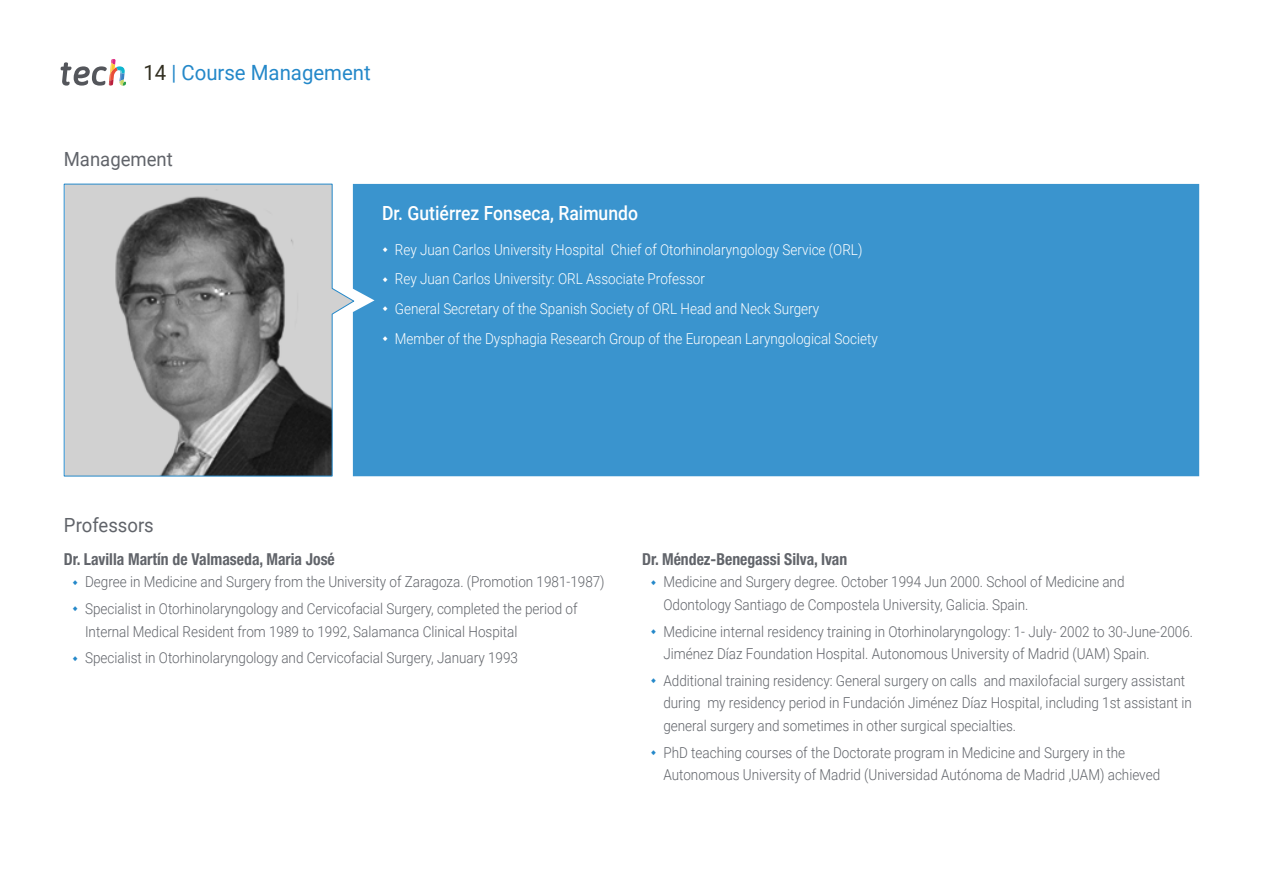
<style>
.page{position:relative;width:1263px;height:893px;background:#fff}
.page>*{position:absolute;margin:0;border:0;box-sizing:border-box;transform-origin:0 0}
.t1{font:21px "Roboto";color:#2488c9}
.t2{font:500 19.5px "Roboto";color:#fff;scale:.9 1}
.t3{font:19.5px "Roboto";color:#61646a;scale:.95 1}
.t4{font:700 condensed 16.5px "Helvetica Neue LT Std";color:#61646a;scale:.95 1}
.t5{font:300 15px/22.5px "Roboto";color:#61646a;scale:.9 1}
.t6{font:300 15px/29.7px "Roboto";color:#fff;scale:.9 1}
.s1{color:#312e20}
</style>
<div class="page">
<svg style="left:61px;top:59px;width:65px;height:27px"></svg>
<div style="left:354px;top:184px;width:845px;height:292px;background:#3a94ce"></div>
<svg style="left:64px;top:184px;width:290px;height:292px;background:#9b9c9d"></svg>
<svg style="left:383px;top:247px;width:4px;height:5px"></svg>
<svg style="left:383px;top:277px;width:4px;height:5px"></svg>
<svg style="left:383px;top:306px;width:4px;height:5px"></svg>
<svg style="left:383px;top:336px;width:4px;height:5px"></svg>
<h1 class="t1" style="left:144px;top:57px;width:229px"><span class="s1">14</span> | Course Management</h1>
<h2 class="t3" style="left:64px;top:145px;width:116px">Management</h2>
<h2 class="t2" style="left:382px;top:199px;width:286px">Dr. Gutiérrez Fonseca, Raimundo</h2>
<p class="t6" style="left:395px;top:234px;width:538px">Rey Juan Carlos University Hospital Chief of Otorhinolaryngology Service (ORL)<br>Rey Juan Carlos University: ORL Associate Professor<br>General Secretary of the Spanish Society of ORL Head and Neck Surgery<br>Member of the Dysphagia Research Group of the European Laryngological Society</p>
<h2 class="t3" style="left:64px;top:512px;width:96px">Professors</h2>
<p class="t4" style="left:64px;top:549px;width:287px">Dr. Lavilla Martín de Valmaseda, Maria José</p>
<p class="t5" style="left:85px;top:568px;width:579px;line-height:26.7px">Degree in Medicine and Surgery from the University of Zaragoza. (Promotion 1981-1987)<br>Specialist in Otorhinolaryngology and Cervicofacial Surgery, completed the period of</p>
<p class="t5" style="left:85px;top:617px;width:483px;line-height:26.7px">Internal Medical Resident from 1989 to 1992, Salamanca Clinical Hospital<br>Specialist in Otorhinolaryngology and Cervicofacial Surgery, January 1993</p>
<p class="t4" style="left:642px;top:549px;width:217px">Dr. Méndez-Benegassi Silva, Ivan</p>
<p class="t5" style="left:663px;top:570px;width:514px">Medicine and Surgery degree. October 1994 Jun 2000. School of Medicine and<br>Odontology Santiago de Compostela University, Galicia. Spain.</p>
<p class="t5" style="left:663px;top:619px;width:590px">Medicine internal residency training in Otorhinolaryngology: 1- July- 2002 to 30-June-2006.<br>Jiménez Díaz Foundation Hospital. Autonomous University of Madrid (UAM) Spain.</p>
<p class="t5" style="left:663px;top:669px;width:589px">Additional training residency: General surgery on calls and maxilofacial surgery assistant during my residency period in Fundación Jiménez Díaz Hospital, including 1st assistant in general surgery and sometimes in other surgical specialties.</p>
<p class="t5" style="left:663px;top:740px;width:553px">PhD teaching courses of the Doctorate program in Medicine and Surgery in the<br>Autonomous University of Madrid (Universidad Autónoma de Madrid ,UAM) achieved</p>
</div>
